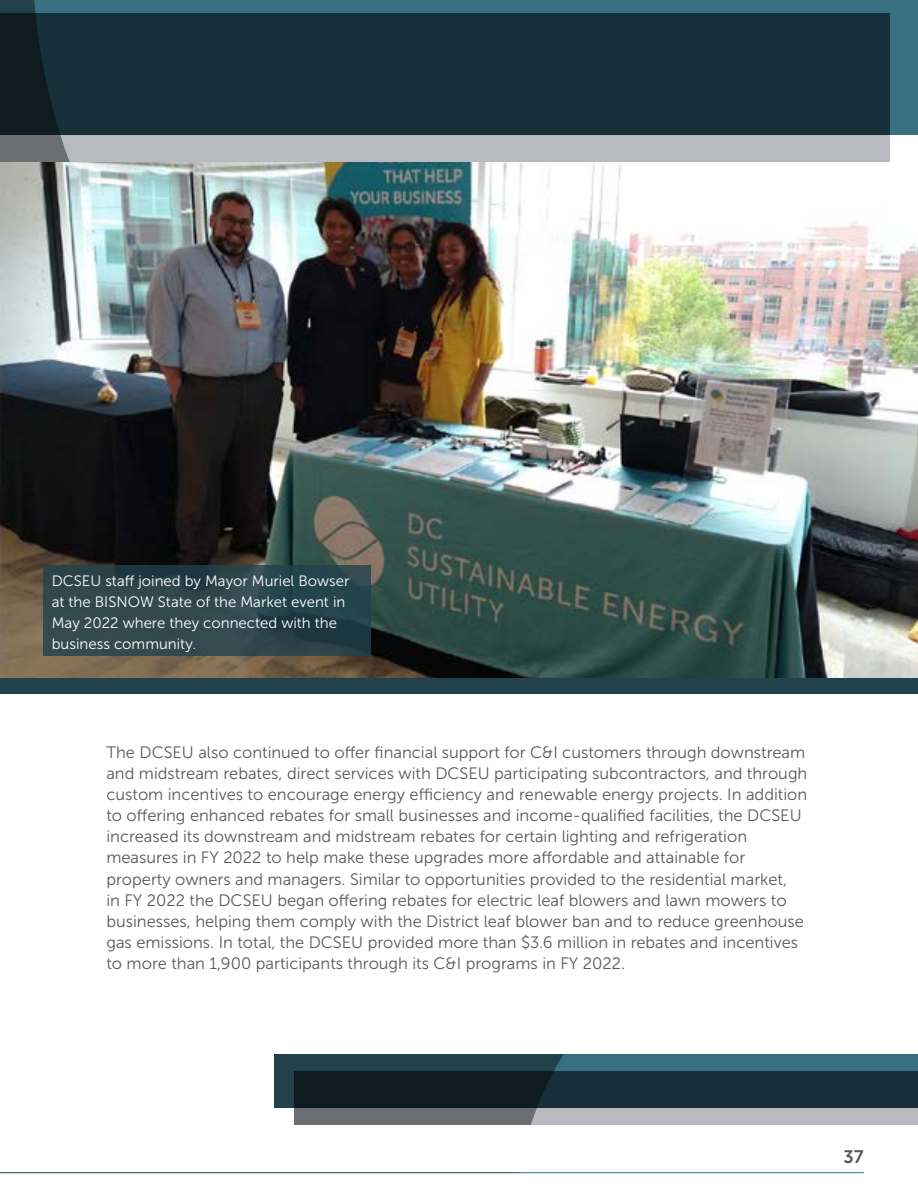
<style>
.page{position:relative;width:918px;height:1188px;background:#fff}
.page>*{position:absolute;margin:0;border:0;box-sizing:border-box;transform-origin:0 0}
.t1{font:18px "Museo Sans 700";color:#58595b}
.t2{font:16.5px/21px "Museo Sans 300";color:#58595b}
.t3{font:15px/21px "Museo Sans 300";color:#fff}
</style>
<div class="page">
<hr style="left:0;top:1172px;width:864px;height:1px;background:#21424d">
<svg style="left:0;top:0;width:32px;height:134px;background:#0f1f26"></svg>
<svg style="left:32px;top:0;width:886px;height:162px;background:#354c56"></svg>
<img style="left:0;top:162px;width:918px;height:516px">
<div style="left:0;top:678px;width:918px;height:15px;background:#21424d"></div>
<div style="left:295px;top:1071px;width:623px;height:54px;background:#6d6e71"></div>
<svg style="left:275px;top:1054px;width:240px;height:53px;background:#152a32"></svg>
<svg style="left:515px;top:1054px;width:403px;height:120px"></svg>
<svg style="left:43px;top:566px;width:328px;height:90px;background:#2c454a"></svg>
<p class="t3" style="left:52px;top:570px;width:299px">DCSEU staff joined by Mayor Muriel Bowser at the BISNOW State of the Market event in May 2022 where they connected with the business community.</p>
<p class="t2" style="left:106px;top:742px;width:702px">The DCSEU also continued to offer financial support for C&amp;I customers through downstream and midstream rebates, direct services with DCSEU participating subcontractors, and through custom incentives to encourage energy efficiency and renewable energy projects. In addition to offering enhanced rebates for small businesses and income-qualified facilities, the DCSEU increased its downstream and midstream rebates for certain lighting and refrigeration measures in FY 2022 to help make these upgrades more affordable and attainable for property owners and managers. Similar to opportunities provided to the residential market,<br>in FY 2022 the DCSEU began offering rebates for electric leaf blowers and lawn mowers to businesses, helping them comply with the District leaf blower ban and to reduce greenhouse gas emissions. In total, the DCSEU provided more than $3.6 million in rebates and incentives to more than 1,900 participants through its C&amp;I programs in FY 2022.</p>
<p class="t1" style="left:844px;top:1147px;width:22px">37</p>
</div>
